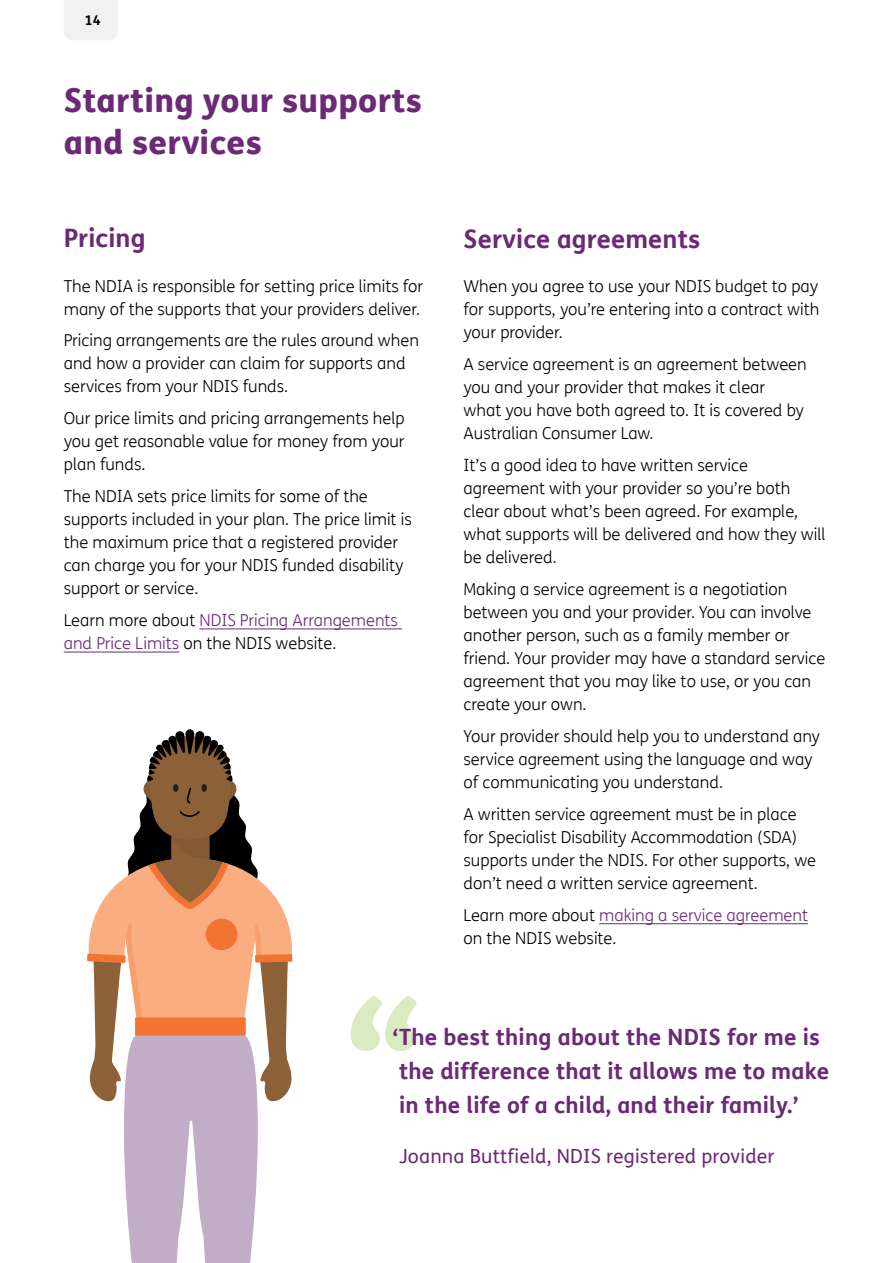
<style>
.page{position:relative;width:893px;height:1263px;background:#fff}
.page>*{position:absolute;margin:0;border:0;box-sizing:border-box;transform-origin:0 0}
.H3__1_column{font:800 33px/42px "FS Me Pro";letter-spacing:.01em;color:#6b2976}
.H4_big{font:700 25.5px "FS Me Pro";letter-spacing:.005em;color:#6b2976}
.t1{font:700 22.5px/33.8px "FS Me Pro";letter-spacing:.01em;color:#6b2976}
.Quoter{font:19.5px "FS Me Pro";letter-spacing:.01em;color:#6b2976}
.Body{font:300 16.5px/23.1px "FS Me Pro";color:#000}
.Body-2{font:300 16.5px/23.1px "FS Me Pro";color:#6b2976}
.t2{font:700 13.5px "FS Me Pro";color:#000}
.s1{color:#000}
.s2{color:#6b2976}
</style>
<div class="page">
<div style="left:64px;top:0;width:53px;height:40px;background:#f1f1f2"></div>
<svg style="left:351px;top:996px;width:66px;height:55px"></svg>
<hr style="left:199px;top:629px;width:203px;height:1px;background:#6b2976">
<hr style="left:64px;top:652px;width:115px;height:1px;background:#6b2976">
<hr style="left:599px;top:923px;width:209px;height:1px;background:#6b2976">
<svg style="left:87px;top:729px;width:205px;height:534px"></svg>
<div style="left:206px;top:919px;width:31px;height:31px;background:#f37332;border-radius:50%"></div>
<p class="t2" style="left:85px;top:10px;width:17px">14</p>
<h3 class="H3__1_column" style="left:64px;top:77px;width:360px">Starting your supports and services</h3>
<h4 class="H4_big" style="left:64px;top:218px;width:83px">Pricing</h4>
<p class="Body" style="left:64px;top:274px;width:361px">The NDIA is responsible for setting price limits for many of the supports that your providers deliver.</p>
<p class="Body" style="left:64px;top:328px;width:357px">Pricing arrangements are the rules around when and how a provider can claim for supports and services from your NDIS funds.</p>
<p class="Body" style="left:64px;top:406px;width:342px;text-align:justify">Our price limits and pricing arrangements help you get reasonable value for money from your plan funds.</p>
<p class="Body" style="left:64px;top:484px;width:350px">The NDIA sets price limits for some of the supports included in your plan. The price limit is the maximum price that a registered provider can charge you for your NDIS funded disability support or service.</p>
<p class="Body-2" style="left:64px;top:608px;width:336px"><span class="s1">Learn more about</span> NDIS Pricing Arrangements and Price Limits <span class="s1">on the NDIS website.</span></p>
<h4 class="H4_big" style="left:463px;top:219px;width:238px">Service agreements</h4>
<p class="Body" style="left:463px;top:274px;width:357px;text-align:justify">When you agree to use your NDIS budget to pay for supports, you’re entering into a contract with your provider.</p>
<p class="Body" style="left:463px;top:352px;width:345px">A service agreement is an agreement between you and your provider that makes it clear what you have both agreed to. It is covered by Australian Consumer Law.</p>
<p class="Body" style="left:463px;top:453px;width:364px">It’s a good idea to have written service agreement with your provider so you’re both clear about what’s been agreed. For example, what supports will be delivered and how they will be delivered.</p>
<p class="Body" style="left:463px;top:577px;width:363px">Making a service agreement is a negotiation between you and your provider. You can involve another person, such as a family member or friend. Your provider may have a standard service agreement that you may like to use, or you can create your own.</p>
<p class="Body" style="left:463px;top:724px;width:358px">Your provider should help you to understand any service agreement using the language and way of communicating you understand.</p>
<p class="Body" style="left:463px;top:802px;width:354px">A written service agreement must be in place for Specialist Disability Accommodation (SDA) supports under the NDIS. For other supports, we don’t need a written service agreement.</p>
<p class="Body" style="left:463px;top:903px;width:346px">Learn more about <span class="s2">making a service agreement </span>on the NDIS website.</p>
<p class="t1" style="left:393px;top:1019px;width:438px">‘The best thing about the NDIS for me is the difference that it allows me to make in the life of a child, and their family.’</p>
<p class="Quoter" style="left:399px;top:1143px;width:377px">Joanna Buttfield, NDIS registered provider</p>
</div>
